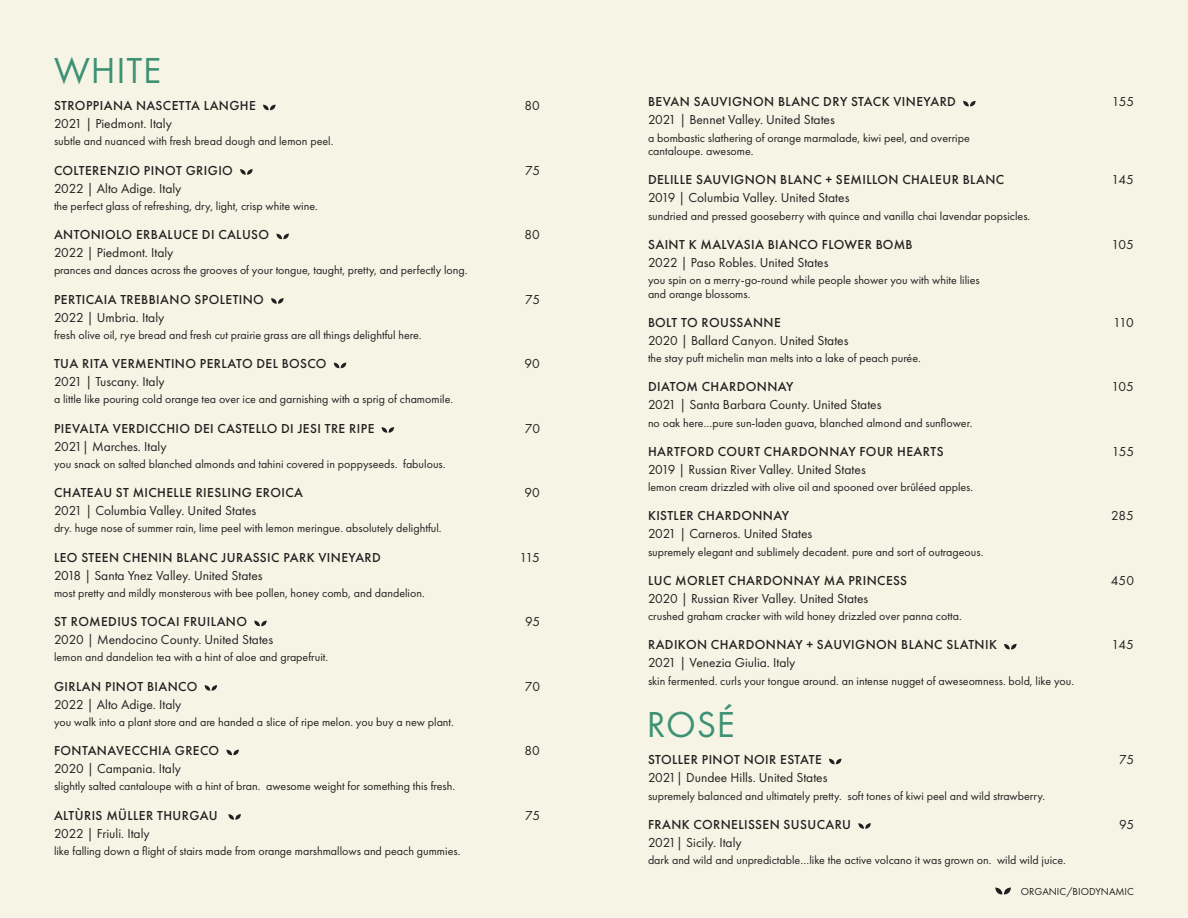
<style>
.page{position:relative;width:1188px;height:918px;background:#f6f5e5}
.page>*{position:absolute;margin:0;border:0;box-sizing:border-box;transform-origin:0 0}
.Title_Header{font:37.5px "Futura PT";letter-spacing:.02em;color:#3e9175}
.Wine_Name{font:500 13.5px "Futura PT";letter-spacing:.03em;color:#231f20}
.Beer_Cocktail_Wine_Item_Description{font:13.5px "Futura PT";color:#231f20}
.Wine_Name-2{font:13.5px "Futura PT";letter-spacing:-.02em;color:#231f20}
.Wine_Taste_Note{font:12px/13.5px "Futura PT";color:#231f20}
.Dietary_Legend{font:10.5px "Futura PT";color:#231f20}
</style>
<div class="page">
<svg style="left:263px;top:105px;width:13px;height:5px"></svg>
<svg style="left:240px;top:169px;width:13px;height:6px"></svg>
<svg style="left:276px;top:234px;width:13px;height:5px"></svg>
<svg style="left:271px;top:298px;width:13px;height:6px"></svg>
<svg style="left:334px;top:363px;width:12px;height:5px"></svg>
<svg style="left:382px;top:427px;width:12px;height:6px"></svg>
<svg style="left:254px;top:621px;width:13px;height:5px"></svg>
<svg style="left:205px;top:685px;width:12px;height:6px"></svg>
<svg style="left:226px;top:750px;width:13px;height:5px"></svg>
<svg style="left:228px;top:814px;width:13px;height:6px"></svg>
<svg style="left:963px;top:101px;width:13px;height:5px"></svg>
<svg style="left:1004px;top:644px;width:13px;height:5px"></svg>
<svg style="left:995px;top:887px;width:16px;height:8px"></svg>
<svg style="left:829px;top:759px;width:13px;height:5px"></svg>
<svg style="left:858px;top:823px;width:13px;height:6px"></svg>
<p class="Title_Header" style="left:54px;top:48px;width:109px">WHITE</p>
<p class="Wine_Name" style="left:54px;top:98px;width:203px">STROPPIANA NASCETTA LANGHE</p>
<p class="Wine_Name-2" style="left:525px;top:98px;width:17px">80</p>
<p class="Beer_Cocktail_Wine_Item_Description" style="left:54px;top:116px;width:120px">2021 | Piedmont. Italy</p>
<p class="Wine_Taste_Note" style="left:54px;top:135px;width:281px">subtle and nuanced with fresh bread dough and lemon peel.</p>
<p class="Wine_Name" style="left:54px;top:162px;width:180px">COLTERENZIO PINOT GRIGIO</p>
<p class="Wine_Name-2" style="left:525px;top:162px;width:16px">75</p>
<p class="Beer_Cocktail_Wine_Item_Description" style="left:54px;top:180px;width:129px">2022 | Alto Adige. Italy</p>
<p class="Wine_Taste_Note" style="left:54px;top:199px;width:265px">the perfect glass of refreshing, dry, light, crisp white wine.</p>
<p class="Wine_Name" style="left:54px;top:227px;width:217px">ANTONIOLO ERBALUCE DI CALUSO</p>
<p class="Wine_Name-2" style="left:525px;top:227px;width:17px">80</p>
<p class="Beer_Cocktail_Wine_Item_Description" style="left:54px;top:245px;width:121px">2022 | Piedmont. Italy</p>
<p class="Wine_Taste_Note" style="left:54px;top:264px;width:415px">prances and dances across the grooves of your tongue, taught, pretty, and perfectly long.</p>
<p class="Wine_Name" style="left:54px;top:291px;width:211px">PERTICAIA TREBBIANO SPOLETINO</p>
<p class="Wine_Name-2" style="left:525px;top:291px;width:16px">75</p>
<p class="Beer_Cocktail_Wine_Item_Description" style="left:54px;top:309px;width:112px">2022 | Umbria. Italy</p>
<p class="Wine_Taste_Note" style="left:54px;top:328px;width:369px">fresh olive oil, rye bread and fresh cut prairie grass are all things delightful here.</p>
<p class="Wine_Name" style="left:54px;top:356px;width:274px">TUA RITA VERMENTINO PERLATO DEL BOSCO</p>
<p class="Wine_Name-2" style="left:525px;top:356px;width:17px">90</p>
<p class="Beer_Cocktail_Wine_Item_Description" style="left:54px;top:374px;width:112px">2021 | Tuscany. Italy</p>
<p class="Wine_Taste_Note" style="left:54px;top:393px;width:401px">a little like pouring cold orange tea over ice and garnishing with a sprig of chamomile.</p>
<p class="Wine_Name" style="left:54px;top:420px;width:322px">PIEVALTA VERDICCHIO DEI CASTELLO DI JESI TRE RIPE</p>
<p class="Wine_Name-2" style="left:525px;top:420px;width:17px">70</p>
<p class="Beer_Cocktail_Wine_Item_Description" style="left:54px;top:438px;width:114px">2021| Marches. Italy</p>
<p class="Wine_Taste_Note" style="left:54px;top:457px;width:393px">you snack on salted blanched almonds and tahini covered in poppyseeds. fabulous.</p>
<p class="Wine_Name" style="left:54px;top:485px;width:251px">CHATEAU ST MICHELLE RIESLING EROICA</p>
<p class="Wine_Name-2" style="left:525px;top:485px;width:17px">90</p>
<p class="Beer_Cocktail_Wine_Item_Description" style="left:54px;top:503px;width:204px">2021 | Columbia Valley. United States</p>
<p class="Wine_Taste_Note" style="left:54px;top:522px;width:389px">dry. huge nose of summer rain, lime peel with lemon meringue. absolutely delightful.</p>
<p class="Wine_Name" style="left:54px;top:549px;width:328px">LEO STEEN CHENIN BLANC JURASSIC PARK VINEYARD</p>
<p class="Wine_Name-2" style="left:520px;top:549px;width:22px">115</p>
<p class="Beer_Cocktail_Wine_Item_Description" style="left:54px;top:567px;width:210px">2018 | Santa Ynez Valley. United States</p>
<p class="Wine_Taste_Note" style="left:54px;top:586px;width:372px">most pretty and mildly monsterous with bee pollen, honey comb, and dandelion.</p>
<p class="Wine_Name" style="left:54px;top:614px;width:195px">ST ROMEDIUS TOCAI FRUILANO</p>
<p class="Wine_Name-2" style="left:525px;top:614px;width:16px">95</p>
<p class="Beer_Cocktail_Wine_Item_Description" style="left:54px;top:632px;width:221px">2020 | Mendocino County. United States</p>
<p class="Wine_Taste_Note" style="left:54px;top:651px;width:276px">lemon and dandelion tea with a hint of aloe and grapefruit.</p>
<p class="Wine_Name" style="left:54px;top:678px;width:145px">GIRLAN PINOT BIANCO</p>
<p class="Wine_Name-2" style="left:525px;top:678px;width:17px">70</p>
<p class="Beer_Cocktail_Wine_Item_Description" style="left:54px;top:696px;width:129px">2022 | Alto Adige. Italy</p>
<p class="Wine_Taste_Note" style="left:54px;top:715px;width:401px">you walk into a plant store and are handed a slice of ripe melon. you buy a new plant.</p>
<p class="Wine_Name" style="left:54px;top:743px;width:167px">FONTANAVECCHIA GRECO</p>
<p class="Wine_Name-2" style="left:525px;top:743px;width:17px">80</p>
<p class="Beer_Cocktail_Wine_Item_Description" style="left:54px;top:761px;width:129px">2020 | Campania. Italy</p>
<p class="Wine_Taste_Note" style="left:54px;top:780px;width:403px">slightly salted cantaloupe with a hint of bran. awesome weight for something this fresh.</p>
<p class="Wine_Name" style="left:54px;top:807px;width:165px">ALTÙRIS MÜLLER THURGAU</p>
<p class="Wine_Name-2" style="left:525px;top:807px;width:16px">75</p>
<p class="Beer_Cocktail_Wine_Item_Description" style="left:54px;top:825px;width:97px">2022 | Friuli. Italy</p>
<p class="Wine_Taste_Note" style="left:54px;top:844px;width:408px">like falling down a flight of stairs made from orange marshmallows and peach gummies.</p>
<p class="Wine_Name" style="left:648px;top:94px;width:309px">BEVAN SAUVIGNON BLANC DRY STACK VINEYARD</p>
<p class="Wine_Name-2" style="left:1112px;top:94px;width:24px">155</p>
<p class="Beer_Cocktail_Wine_Item_Description" style="left:648px;top:112px;width:188px">2021 | Bennet Valley. United States</p>
<p class="Wine_Taste_Note" style="left:648px;top:131px;width:323px">a bombastic slathering of orange marmalade, kiwi peel, and overripe cantaloupe. awesome.</p>
<p class="Wine_Name" style="left:648px;top:172px;width:358px">DELILLE SAUVIGNON BLANC + SEMILLON CHALEUR BLANC</p>
<p class="Wine_Name-2" style="left:1112px;top:172px;width:24px">145</p>
<p class="Beer_Cocktail_Wine_Item_Description" style="left:648px;top:190px;width:203px">2019 | Columbia Valley. United States</p>
<p class="Wine_Taste_Note" style="left:648px;top:209px;width:384px">sundried and pressed gooseberry with quince and vanilla chai lavendar popsicles.</p>
<p class="Wine_Name" style="left:648px;top:236px;width:266px">SAINT K MALVASIA BIANCO FLOWER BOMB</p>
<p class="Wine_Name-2" style="left:1112px;top:236px;width:24px">105</p>
<p class="Beer_Cocktail_Wine_Item_Description" style="left:648px;top:254px;width:182px">2022 | Paso Robles. United States</p>
<p class="Wine_Taste_Note" style="left:648px;top:273px;width:333px">you spin on a merry-go-round while people shower you with white lilies and orange blossoms.</p>
<p class="Wine_Name" style="left:648px;top:314px;width:134px">BOLT TO ROUSSANNE</p>
<p class="Wine_Name-2" style="left:1113px;top:314px;width:22px">110</p>
<p class="Beer_Cocktail_Wine_Item_Description" style="left:648px;top:332px;width:202px">2020 | Ballard Canyon. United States</p>
<p class="Wine_Taste_Note" style="left:648px;top:351px;width:274px">the stay puft michelin man melts into a lake of peach purée.</p>
<p class="Wine_Name" style="left:648px;top:379px;width:147px">DIATOM CHARDONNAY</p>
<p class="Wine_Name-2" style="left:1112px;top:379px;width:24px">105</p>
<p class="Beer_Cocktail_Wine_Item_Description" style="left:648px;top:397px;width:235px">2021 | Santa Barbara County. United States</p>
<p class="Wine_Taste_Note" style="left:648px;top:416px;width:326px">no oak here…pure sun-laden guava, blanched almond and sunflower.</p>
<p class="Wine_Name" style="left:648px;top:443px;width:297px">HARTFORD COURT CHARDONNAY FOUR HEARTS</p>
<p class="Wine_Name-2" style="left:1112px;top:443px;width:24px">155</p>
<p class="Beer_Cocktail_Wine_Item_Description" style="left:648px;top:461px;width:219px">2019 | Russian River Valley. United States</p>
<p class="Wine_Taste_Note" style="left:648px;top:480px;width:327px">lemon cream drizzled with olive oil and spooned over brûléed apples.</p>
<p class="Wine_Name" style="left:648px;top:508px;width:143px">KISTLER CHARDONNAY</p>
<p class="Wine_Name-2" style="left:1111px;top:508px;width:24px">285</p>
<p class="Beer_Cocktail_Wine_Item_Description" style="left:648px;top:526px;width:166px">2021 | Carneros. United States</p>
<p class="Wine_Taste_Note" style="left:648px;top:545px;width:337px">supremely elegant and sublimely decadent. pure and sort of outrageous.</p>
<p class="Wine_Name" style="left:648px;top:572px;width:261px">LUC MORLET CHARDONNAY MA PRINCESS</p>
<p class="Wine_Name-2" style="left:1111px;top:572px;width:25px">450</p>
<p class="Beer_Cocktail_Wine_Item_Description" style="left:648px;top:590px;width:222px">2020 | Russian River Valley. United States</p>
<p class="Wine_Taste_Note" style="left:648px;top:609px;width:315px">crushed graham cracker with wild honey drizzled over panna cotta.</p>
<p class="Wine_Name" style="left:648px;top:637px;width:350px">RADIKON CHARDONNAY + SAUVIGNON BLANC SLATNIK</p>
<p class="Wine_Name-2" style="left:1112px;top:637px;width:24px">145</p>
<p class="Beer_Cocktail_Wine_Item_Description" style="left:648px;top:655px;width:149px">2021 | Venezia Giulia. Italy</p>
<p class="Wine_Taste_Note" style="left:648px;top:674px;width:428px">skin fermented. curls your tongue around. an intense nugget of aweseomness. bold, like you.</p>
<p class="Title_Header" style="left:647px;top:702px;width:90px">ROSÉ</p>
<p class="Wine_Name" style="left:648px;top:752px;width:175px">STOLLER PINOT NOIR ESTATE</p>
<p class="Wine_Name-2" style="left:1119px;top:752px;width:16px">75</p>
<p class="Beer_Cocktail_Wine_Item_Description" style="left:648px;top:770px;width:181px">2021| Dundee Hills. United States</p>
<p class="Wine_Taste_Note" style="left:648px;top:789px;width:399px">supremely balanced and ultimately pretty. soft tones of kiwi peel and wild strawberry.</p>
<p class="Wine_Name" style="left:648px;top:816px;width:205px">FRANK CORNELISSEN SUSUCARU</p>
<p class="Wine_Name-2" style="left:1119px;top:816px;width:16px">95</p>
<p class="Beer_Cocktail_Wine_Item_Description" style="left:648px;top:834px;width:95px">2021| Sicily. Italy</p>
<p class="Wine_Taste_Note" style="left:648px;top:853px;width:420px">dark and wild and unpredictable…like the active volcano it was grown on. wild wild juice.</p>
<p class="Dietary_Legend" style="left:1021px;top:885px;width:115px">ORGANIC/BIODYNAMIC</p>
</div>
